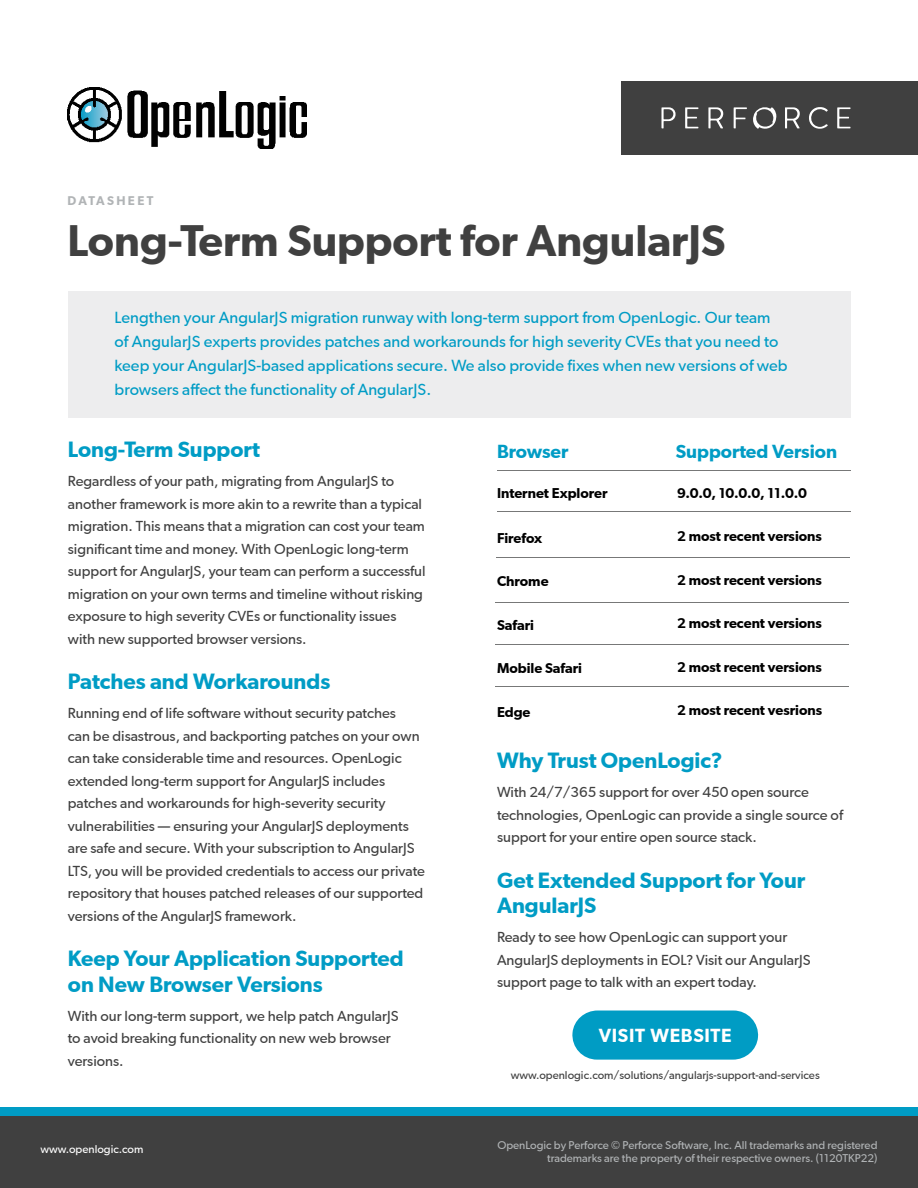
<style>
.page{position:relative;width:918px;height:1188px;background:#fff}
.page>*{position:absolute;margin:0;border:0;box-sizing:border-box;transform-origin:0 0}
.t1{font:600 42px "Gibson";color:#404040}
.t2{font:600 21px/25.2px "Gibson";color:#009cc5}
.t3{font:600 18px "Gibson";color:#009cc5}
.t4{font:600 18px "Gibson";letter-spacing:.04em;color:#fff}
.t5{font:15px/24px "Gibson";letter-spacing:.005em;color:#009cc5}
.t6{font:13.5px/22.5px "Gibson";color:#404040}
.t7{font:600 13.5px "Gibson";color:#000}
.t8{font:600 12px "Gibson";letter-spacing:.19em;color:#b1b4b6}
.t9{font:10.5px/13.5px "Gibson";color:#b1b4b6;text-align:right}
.t10{font:10.5px "Gibson";color:#404040}
.t11{font:10.5px "Gibson";color:#fff}
</style>
<div class="page">
<div style="left:621px;top:81px;width:297px;height:74px;background:#404040"></div>
<div style="left:0;top:1115px;width:918px;height:73px;background:#404040"></div>
<div style="left:0;top:1107px;width:918px;height:8px;background:#009cc5"></div>
<img style="left:68px;top:87px;width:239px;height:61px">
<svg style="left:661px;top:107px;width:15px;height:21px"></svg>
<svg style="left:685px;top:107px;width:13px;height:21px"></svg>
<svg style="left:837px;top:107px;width:14px;height:21px"></svg>
<svg style="left:708px;top:107px;width:15px;height:21px"></svg>
<svg style="left:785px;top:107px;width:15px;height:21px"></svg>
<svg style="left:734px;top:107px;width:13px;height:21px"></svg>
<svg style="left:809px;top:107px;width:19px;height:22px"></svg>
<svg style="left:753px;top:107px;width:24px;height:22px"></svg>
<div style="left:68px;top:291px;width:782px;height:127px;background:#ededee"></div>
<hr style="left:497px;top:470px;width:353px;height:1px;background:#777878">
<hr style="left:497px;top:511px;width:353px;height:1px;background:#777878">
<hr style="left:497px;top:557px;width:353px;height:1px;background:#777878">
<hr style="left:495px;top:603px;width:354px;height:1px;background:#777878">
<hr style="left:495px;top:644px;width:354px;height:1px;background:#777878">
<hr style="left:495px;top:686px;width:354px;height:1px;background:#777878">
<svg style="left:572px;top:1011px;width:187px;height:49px;background:#11a2c8"></svg>
<p class="t8" style="left:68px;top:194px;width:87px">DATASHEET</p>
<h1 class="t1" style="left:68px;top:216px;width:659px">Long-Term Support for AngularJS</h1>
<p class="t5" style="left:115px;top:305px;width:675px">Lengthen your AngularJS migration runway with long-term support from OpenLogic. Our team of AngularJS experts provides patches and workarounds for high severity CVEs that you need to keep your AngularJS-based applications secure. We also provide fixes when new versions of web browsers affect the functionality of AngularJS.</p>
<h2 class="t2" style="left:68px;top:437px;width:194px">Long-Term Support</h2>
<p class="t6" style="left:68px;top:470px;width:359px">Regardless of your path, migrating from AngularJS to another framework is more akin to a rewrite than a typical migration. This means that a migration can cost your team significant time and money. With OpenLogic long-term support for AngularJS, your team can perform a successful migration on your own terms and timeline without risking exposure to high severity CVEs or functionality issues with new supported browser versions.</p>
<h2 class="t2" style="left:68px;top:669px;width:264px">Patches and Workarounds</h2>
<p class="t6" style="left:68px;top:702px;width:359px">Running end of life software without security patches<br>can be disastrous, and backporting patches on your own can take considerable time and resources. OpenLogic extended long-term support for AngularJS includes patches and workarounds for high-severity security vulnerabilities — ensuring your AngularJS deployments are safe and secure. With your subscription to AngularJS LTS, you will be provided credentials to access our private repository that houses patched releases of our supported versions of the AngularJS framework.</p>
<h2 class="t2" style="left:68px;top:946px;width:337px">Keep Your Application Supported on New Browser Versions</h2>
<p class="t6" style="left:68px;top:1004px;width:332px">With our long-term support, we help patch AngularJS to avoid breaking functionality on new web browser versions.</p>
<h3 class="t3" style="left:497px;top:440px;width:73px">Browser</h3>
<h3 class="t3" style="left:676px;top:440px;width:163px">Supported Version</h3>
<p class="t7" style="left:497px;top:485px;width:112px">Internet Explorer</p>
<p class="t7" style="left:497px;top:530px;width:47px">Firefox</p>
<p class="t7" style="left:497px;top:573px;width:53px">Chrome</p>
<p class="t7" style="left:497px;top:617px;width:38px">Safari</p>
<p class="t7" style="left:497px;top:660px;width:87px">Mobile Safari</p>
<p class="t7" style="left:497px;top:704px;width:35px">Edge</p>
<p class="t7" style="left:677px;top:485px;width:131px">9.0.0, 10.0.0, 11.0.0</p>
<p class="t7" style="left:677px;top:528px;width:146px">2 most recent versions</p>
<p class="t7" style="left:677px;top:572px;width:146px">2 most recent versions</p>
<p class="t7" style="left:677px;top:615px;width:146px">2 most recent versions</p>
<p class="t7" style="left:677px;top:659px;width:146px">2 most recent versions</p>
<p class="t7" style="left:677px;top:702px;width:147px">2 most recent vesrions</p>
<h2 class="t2" style="left:497px;top:748px;width:227px">Why Trust OpenLogic?</h2>
<p class="t6" style="left:497px;top:781px;width:347px">With 24/7/365 support for over 450 open source technologies, OpenLogic can provide a single source of support for your entire open source stack.</p>
<h2 class="t2" style="left:497px;top:867px;width:310px">Get Extended Support for Your<br>AngularJS</h2>
<p class="t6" style="left:497px;top:926px;width:315px">Ready to see how OpenLogic can support your<br>AngularJS deployments in EOL? Visit our AngularJS support page to talk with an expert today.</p>
<h3 class="t4" style="left:599px;top:1025px;width:135px">VISIT WEBSITE</h3>
<p class="t10" style="left:511px;top:1068px;width:310px">www.openlogic.com/solutions/angularjs-support-and-services</p>
<p class="t11" style="left:40px;top:1142px;width:104px">www.openlogic.com</p>
<p class="t9" style="left:497px;top:1138px;width:382px">OpenLogic by Perforce © Perforce Software, Inc. All trademarks and registered trademarks are the property of their respective owners. (1120TKP22)</p>
</div>
